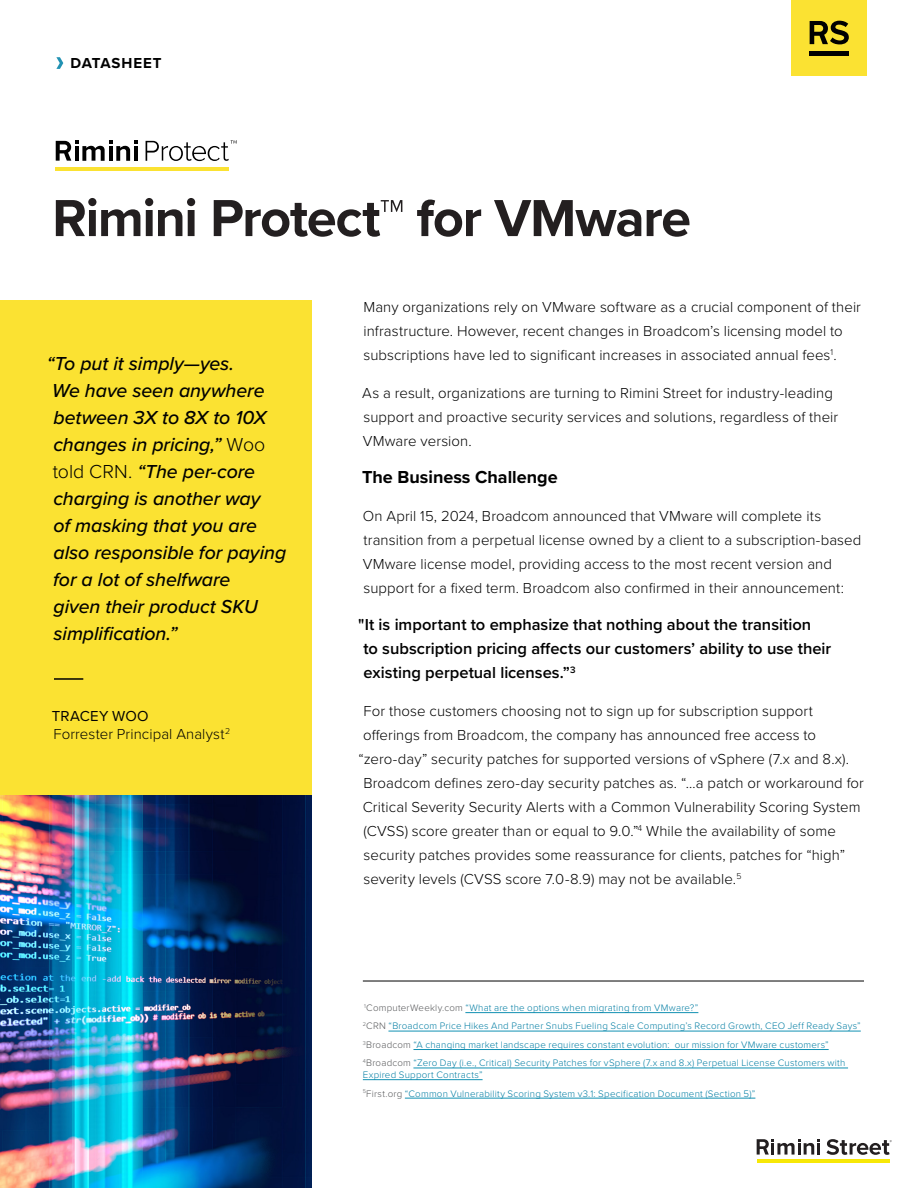
<style>
.page{position:relative;width:918px;height:1188px;background:#fff}
.page>*{position:absolute;margin:0;border:0;box-sizing:border-box;transform-origin:0 0}
.t1{font:700 54px "Proxima Nova";letter-spacing:-.025em;color:#231f20}
.Quote_-_Large{font:italic 500 19.5px/27px "Proxima Nova";letter-spacing:-.005em;color:#010101}
.Body_Copy{font:700 18px "Proxima Nova";color:#010101}
.Body_Copy-2{font:600 16.5px/24px "Proxima Nova";color:#010101}
.Body_Copy-3{font:300 15px/24px "Proxima Nova";letter-spacing:.005em;color:#010101}
.Body_Copy-4{font:700 15px "Proxima Nova";letter-spacing:.055em;color:#010101}
.Figure{font:300 9.75px/11.7px "Proxima Nova";letter-spacing:.025em;color:#007da3}
.s1{font-weight:300;font-style:normal}
.s2{font-weight:400}
.s3{color:#57585a}
</style>
<div class="page">
<div style="left:791px;top:0;width:76px;height:76px;background:#fbe232"></div>
<svg style="left:810px;top:21px;width:39px;height:23px"></svg>
<hr style="left:810px;top:52px;width:39px;height:4px;background:#010101">
<svg style="left:757px;top:1139px;width:63px;height:16px"></svg>
<svg style="left:826px;top:1139px;width:66px;height:16px"></svg>
<hr style="left:757px;top:1159px;width:133px;height:4px;background:#f7e807">
<svg style="left:56px;top:57px;width:7px;height:12px"></svg>
<div style="left:0;top:300px;width:312px;height:496px;background:#fbe232"></div>
<img style="left:0;top:796px;width:312px;height:392px">
<hr style="left:56px;top:167px;width:173px;height:3px;background:#fbe232">
<svg style="left:56px;top:141px;width:82px;height:20px"></svg>
<hr style="left:134px;top:146px;width:4px;height:15px;background:#010101">
<svg style="left:146px;top:140px;width:91px;height:21px"></svg>
<hr style="left:54px;top:678px;width:29px;height:2px;background:#010101">
<hr style="left:465px;top:1012px;width:233px;height:1px;background:#1291b3">
<hr style="left:388px;top:1031px;width:473px;height:1px;background:#1291b3">
<hr style="left:413px;top:1049px;width:416px;height:1px;background:#1291b3">
<hr style="left:413px;top:1068px;width:435px;height:1px;background:#1291b3">
<hr style="left:363px;top:1079px;width:120px;height:1px;background:#1291b3">
<hr style="left:405px;top:1098px;width:350px;height:1px;background:#1291b3">
<hr style="left:363px;top:981px;width:501px;height:1px;background:#010101">
<p class="Body_Copy-4" style="left:71px;top:52px;width:92px">DATASHEET</p>
<h1 class="t1" style="left:52px;top:178px;width:640px">Rimini Protect™ for VMware</h1>
<p class="Quote_-_Large" style="left:47px;top:349px;width:241px">“To put it simply—yes.<br>We have seen anywhere between 3X to 8X to 10X changes in pricing,” <span class="s1">Woo told CRN.</span> “The per-core charging is another way<br>of masking that you are also responsible for paying for a lot of shelfware<br>given their product SKU simplification.”</p>
<p class="Body_Copy-3" style="left:52px;top:706px;width:180px;line-height:18px"><span class="s2">TRACEY WOO<br></span>Forrester Principal Analyst<sup>2</sup></p>
<p class="Body_Copy-3" style="left:363px;top:294px;width:499px">Many organizations rely on VMware software as a crucial component of their infrastructure. However, recent changes in Broadcom’s licensing model to subscriptions have led to significant increases in associated annual fees<sup>1</sup>.</p>
<p class="Body_Copy-3" style="left:362px;top:380px;width:478px">As a result, organizations are turning to Rimini Street for industry-leading support and proactive security services and solutions, regardless of their<br>VMware version.</p>
<p class="Body_Copy" style="left:362px;top:464px;width:197px">The Business Challenge</p>
<p class="Body_Copy-3" style="left:363px;top:503px;width:500px">On April 15, 2024, Broadcom announced that VMware will complete its transition from a perpetual license owned by a client to a subscription-based VMware license model, providing access to the most recent version and support for a fixed term. Broadcom also confirmed in their announcement:</p>
<p class="Body_Copy-2" style="left:363px;top:612px;width:469px;text-indent:-5px">"It is important to emphasize that nothing about the transition<br>to subscription pricing affects our customers’ ability to use their existing perpetual licenses.”<sup>3</sup></p>
<p class="Body_Copy-3" style="left:363px;top:698px;width:451px">For those customers choosing not to sign up for subscription support</p>
<p class="Body_Copy-3" style="left:363px;top:722px;width:455px">offerings from Broadcom, the company has announced free access to</p>
<p class="Body_Copy-3" style="left:358px;top:746px;width:492px">“zero-day” security patches for supported versions of vSphere (7.x and 8.x).</p>
<p class="Body_Copy-3" style="left:363px;top:770px;width:502px">Broadcom defines zero-day security patches as. “…a patch or workaround for</p>
<p class="Body_Copy-3" style="left:363px;top:794px;width:499px">Critical Severity Security Alerts with a Common Vulnerability Scoring System</p>
<p class="Body_Copy-3" style="left:363px;top:818px;width:474px">(CVSS) score greater than or equal to 9.0.”<sup>4</sup> While the availability of some</p>
<p class="Body_Copy-3" style="left:363px;top:842px;width:483px">security patches provides some reassurance for clients, patches for “high”</p>
<p class="Body_Copy-3" style="left:363px;top:866px;width:380px">severity levels (CVSS score 7.0-8.9) may not be available.<sup>5</sup></p>
<p class="Figure" style="left:364px;top:1001px;width:336px"><sup>1</sup><span class="s3">ComputerWeekly.com</span> “What are the options when migrating from VMware?”</p>
<p class="Figure" style="left:363px;top:1020px;width:499px"><sup>2</sup><span class="s3">CRN</span> “Broadcom Price Hikes And Partner Snubs Fueling Scale Computing’s Record Growth, CEO Jeff Ready Says”</p>
<p class="Figure" style="left:363px;top:1038px;width:467px"><sup>3</sup><span class="s3">Broadcom</span> “A changing market landscape requires constant evolution: our mission for VMware customers”</p>
<p class="Figure" style="left:363px;top:1057px;width:484px"><sup>4</sup><span class="s3">Broadcom</span> “Zero Day (i.e., Critical) Security Patches for vSphere (7.x and 8.x) Perpetual License Customers with<br>Expired Support Contracts”</p>
<p class="Figure" style="left:363px;top:1087px;width:394px"><sup>5</sup><span class="s3">First.org</span> “Common Vulnerability Scoring System v3.1: Specification Document (Section 5)”</p>
</div>
